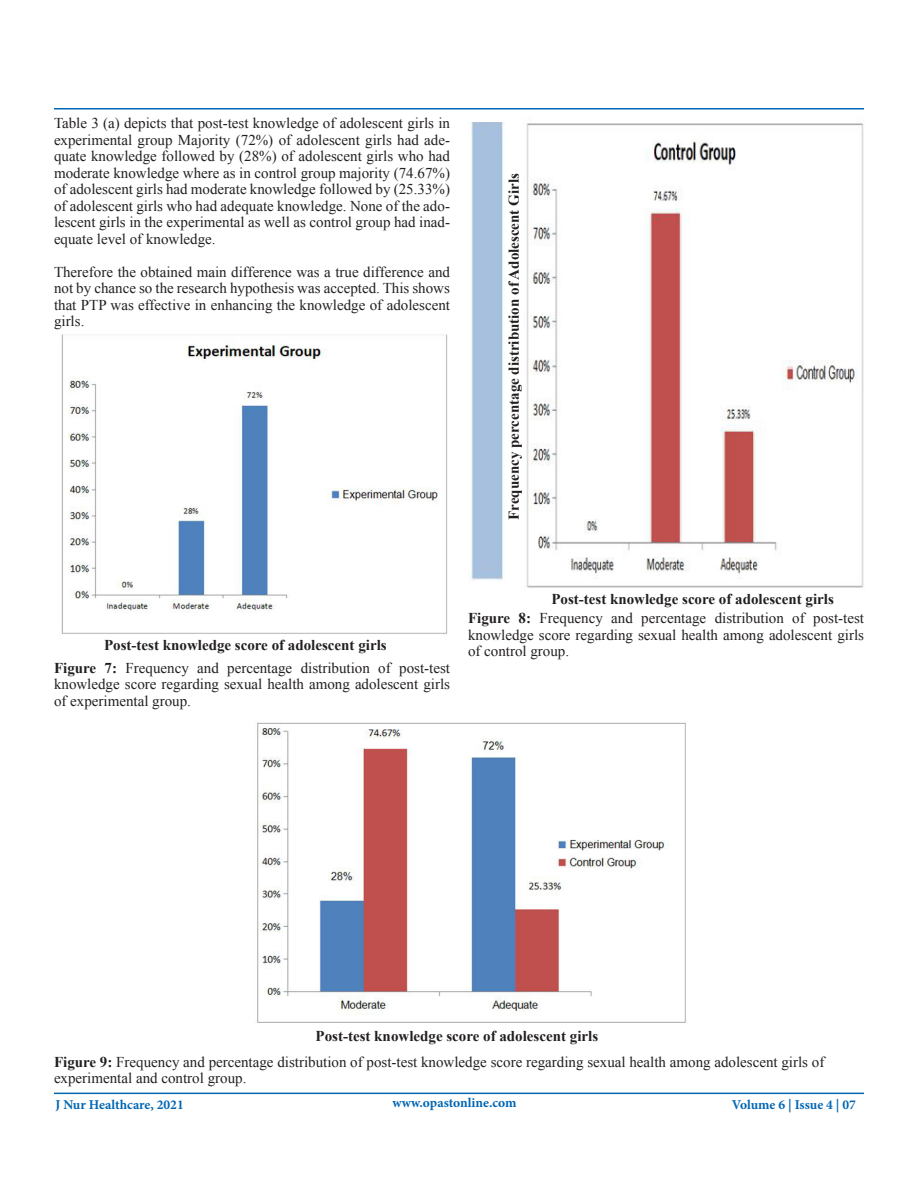
<style>
.page{position:relative;width:918px;height:1188px;background:#fff}
.page>*{position:absolute;margin:0;border:0;box-sizing:border-box;transform-origin:0 0}
.t1{font:15px/16.5px "Times New Roman";color:#231f20;text-align:justify}
.t2{font:700 15px "Times New Roman";color:#231f20}
.t3{font:700 13.5px "Minion Pro";color:#0166b3}
.s1{font-weight:700}
</style>
<div class="page">
<hr style="left:54px;top:1093px;width:810px;height:1px;background:#0166b3">
<hr style="left:54px;top:108px;width:810px;height:2px;background:#0166b3">
<img style="left:61px;top:334px;width:387px;height:300px">
<img style="left:526px;top:123px;width:338px;height:465px">
<img style="left:470px;top:123px;width:34px;height:459px">
<img style="left:257px;top:722px;width:429px;height:301px">
<p class="t1" style="left:54px;top:115px;width:398px">Table 3 (a) depicts that post-test knowledge of adolescent girls in experimental group Majority (72%) of adolescent girls had ade&shy;quate knowledge followed by (28%) of adolescent girls who had moderate knowledge where as in control group majority (74.67%) of adolescent girls had moderate knowledge followed by (25.33%) of adolescent girls who had adequate knowledge. None of the ado&shy;lescent girls in the experimental as well as control group had inad&shy;equate level of knowledge.</p>
<p class="t1" style="left:54px;top:263px;width:398px">Therefore the obtained main difference was a true difference and not by chance so the research hypothesis was accepted. This shows that PTP was effective in enhancing the knowledge of adolescent girls.</p>
<p class="t2" style="left:504px;top:520px;width:348px;rotate:-90deg">Frequency percentage distribution of Adolescent Girls</p>
<p class="t2" style="left:104px;top:635px;width:284px">Post-test knowledge score of adolescent girls</p>
<p class="t1" style="left:54px;top:659px;width:398px"><span class="s1">Figure 7:</span> Frequency and percentage distribution of post-test knowledge score regarding sexual health among adolescent girls of experimental group.</p>
<p class="t2" style="left:551px;top:588px;width:284px">Post-test knowledge score of adolescent girls</p>
<p class="t1" style="left:468px;top:610px;width:398px"><span class="s1">Figure 8:</span> Frequency and percentage distribution of post-test knowledge score regarding sexual health among adolescent girls of control group.</p>
<p class="t2" style="left:316px;top:1025px;width:284px">Post-test knowledge score of adolescent girls</p>
<p class="t1" style="left:54px;top:1053px;width:772px"><span class="s1">Figure 9:</span> Frequency and percentage distribution of post-test knowledge score regarding sexual health among adolescent girls of experimental and control group.</p>
<p class="t3" style="left:56px;top:1095px;width:130px">J Nur Healthcare, 2021</p>
<p class="t3" style="left:393px;top:1094px;width:126px">www.opastonline.com</p>
<p class="t3" style="left:732px;top:1095px;width:126px">Volume 6 | Issue 4 | 07</p>
</div>
